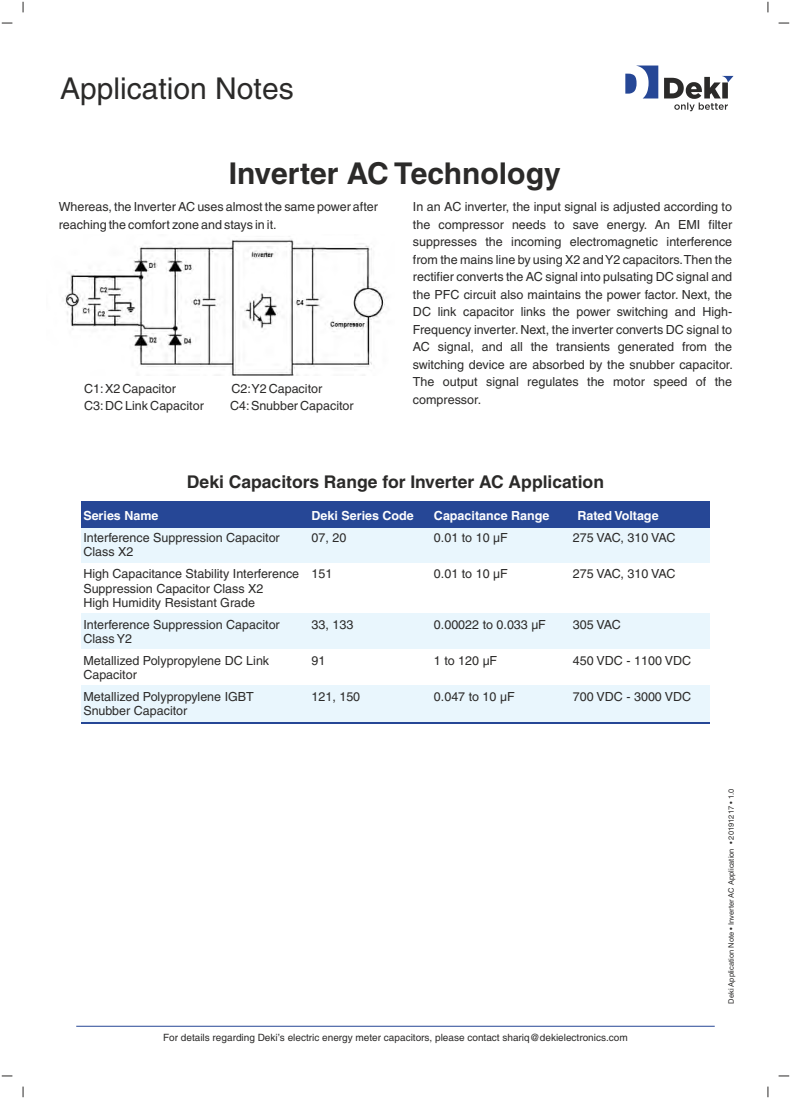
<style>
.page{position:relative;width:791px;height:1099px;background:#fff}
.page>*{position:absolute;margin:0;border:0;box-sizing:border-box;transform-origin:0 0}
.t1{font:700 30px "Helvetica CE";color:#2b2a29}
.t2{font:30px "Helvetica CE";color:#2b2a29}
.t3{font:700 17.5px "Helvetica CE";color:#2b2a29}
.t4{font:12.5px/17.5px "Helvetica CE";color:#2b2a29}
.t5{font:700 12.5px "Helvetica CE";color:#fefefe}
.t6{font:10px "Helvetica";color:#2b2a29}
.t7{font:7.5px "Helvetica";color:#2b2a29}
</style>
<div class="page">
<svg style="left:625px;top:65px;width:108px;height:46px"></svg>
<div style="left:81px;top:685px;width:628px;height:38px;background:#e9f6fd"></div>
<div style="left:81px;top:501px;width:628px;height:37px;background:#264796"></div>
<div style="left:81px;top:613px;width:628px;height:35px;background:#e9f6fd"></div>
<div style="left:81px;top:528px;width:628px;height:34px;background:#e9f6fd"></div>
<hr style="left:81px;top:721px;width:628px;height:2px;background:#264796">
<img style="left:63px;top:236px;width:324px;height:140px">
<hr style="left:76px;top:1025px;width:638px;height:1px;background:#264796">
<h1 class="t2" style="left:60px;top:75px;width:235px">Application Notes</h1>
<h1 class="t1" style="left:229px;top:160px;width:333px">Inverter AC Technology</h1>
<p class="t4" style="left:59px;top:199px;width:320px">Whereas, the Inverter AC uses almost the same power after reaching the comfort zone and stays in it.</p>
<p class="t4" style="left:413px;top:199px;width:321px;text-align:justify">In an AC inverter, the input signal is adjusted according to the compressor needs to save energy. An EMI filter suppresses the incoming electromagnetic interference from the mains line by using X2 and Y2 capacitors. Then the rectifier converts the AC signal into pulsating DC signal and the PFC circuit also maintains the power factor. Next, the DC link capacitor links the power switching and High-Frequency inverter. Next, the inverter converts DC signal to AC signal, and all the transients generated from the switching device are absorbed by the snubber capacitor.<br>The output signal regulates the motor speed of the compressor.</p>
<p class="t4" style="left:84px;top:381px;width:93px">C1: X2 Capacitor</p>
<p class="t4" style="left:231px;top:381px;width:92px">C2: Y2 Capacitor</p>
<p class="t4" style="left:84px;top:397px;width:121px">C3: DC Link Capacitor</p>
<p class="t4" style="left:230px;top:397px;width:125px">C4: Snubber Capacitor</p>
<h2 class="t3" style="left:187px;top:474px;width:418px">Deki Capacitors Range for Inverter AC Application</h2>
<p class="t5" style="left:83px;top:510px;width:77px">Series Name</p>
<p class="t5" style="left:311px;top:510px;width:104px">Deki Series Code</p>
<p class="t5" style="left:434px;top:510px;width:117px">Capacitance Range</p>
<p class="t5" style="left:577px;top:510px;width:83px">Rated Voltage</p>
<p class="t4" style="left:83px;top:529px;width:198px">Interference Suppression Capacitor</p>
<p class="t4" style="left:311px;top:529px;width:36px">07, 20</p>
<p class="t4" style="left:434px;top:529px;width:75px">0.01 to 10 µF</p>
<p class="t4" style="left:572px;top:529px;width:104px">275 VAC, 310 VAC</p>
<p class="t4" style="left:83px;top:542px;width:250px;line-height:21.6px">Class X2<br>High Capacitance Stability Interference 151</p>
<p class="t4" style="left:434px;top:566px;width:75px">0.01 to 10 µF</p>
<p class="t4" style="left:572px;top:566px;width:104px">275 VAC, 310 VAC</p>
<p class="t4" style="left:83px;top:582px;width:181px;line-height:14.5px">Suppression Capacitor Class X2<br>High Humidity Resistant Grade</p>
<p class="t4" style="left:83px;top:616px;width:198px">Interference Suppression Capacitor</p>
<p class="t4" style="left:311px;top:616px;width:43px">33, 133</p>
<p class="t4" style="left:434px;top:616px;width:113px">0.00022 to 0.033 µF</p>
<p class="t4" style="left:572px;top:616px;width:50px">305 VAC</p>
<p class="t4" style="left:83px;top:629px;width:187px;line-height:21.6px">Class Y2<br>Metallized Polypropylene DC Link</p>
<p class="t4" style="left:311px;top:652px;width:15px">91</p>
<p class="t4" style="left:434px;top:652px;width:65px">1 to 120 µF</p>
<p class="t4" style="left:572px;top:652px;width:120px">450 VDC - 1100 VDC</p>
<p class="t4" style="left:83px;top:665px;width:172px;line-height:21.6px">Capacitor<br>Metallized Polypropylene IGBT</p>
<p class="t4" style="left:83px;top:703px;width:105px">Snubber Capacitor</p>
<p class="t4" style="left:311px;top:688px;width:50px">121, 150</p>
<p class="t4" style="left:434px;top:688px;width:82px">0.047 to 10 µF</p>
<p class="t4" style="left:572px;top:688px;width:120px">700 VDC - 3000 VDC</p>
<p class="t6" style="left:163px;top:1033px;width:466px">For details regarding Deki’s electric energy meter capacitors, please contact shariq@dekielectronics.com</p>
<p class="t7" style="left:727px;top:1003px;width:216px;rotate:-90deg">Deki Application Note • Inverter AC Application • 20191217 • 1.0</p>
</div>
